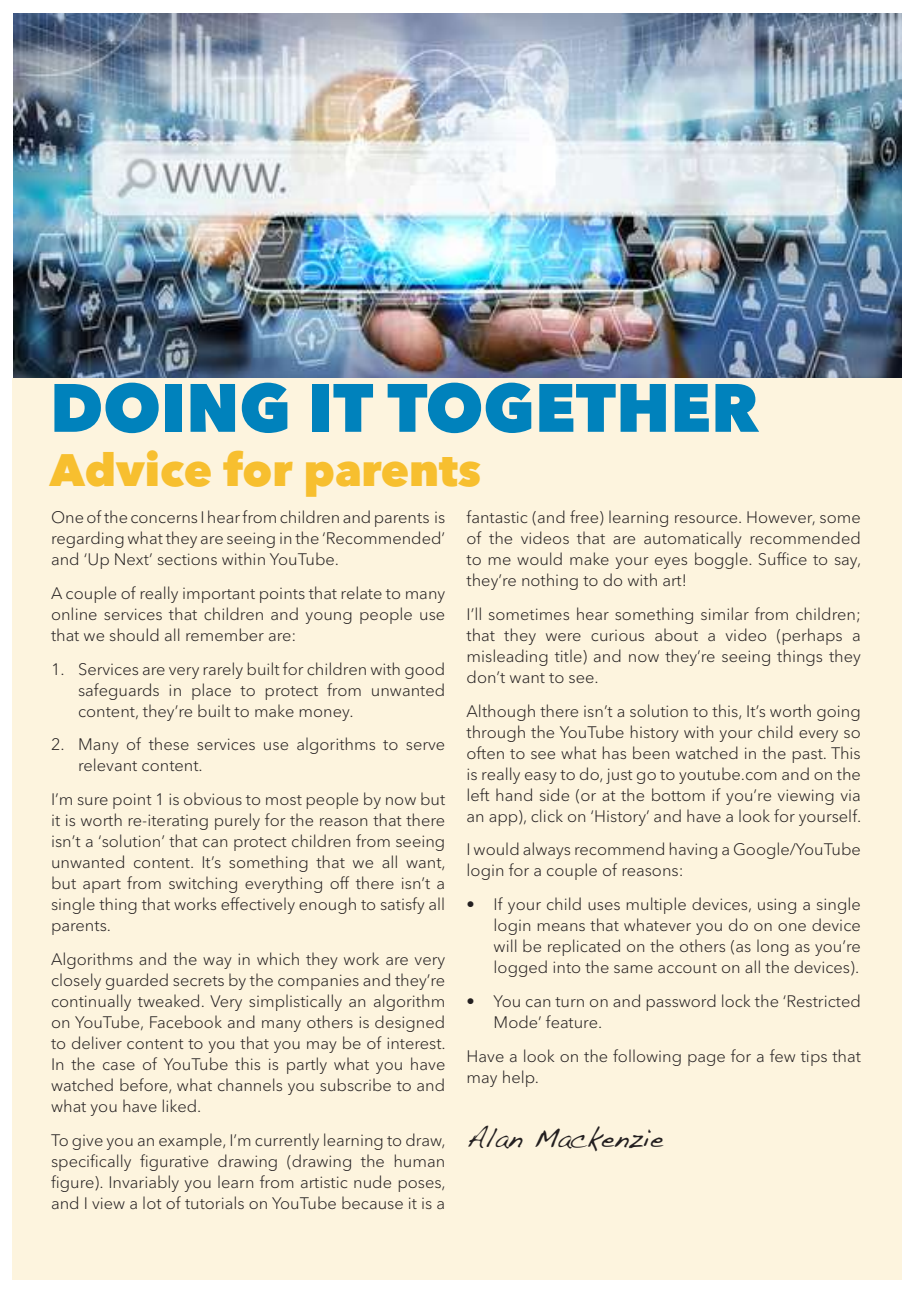
<style>
.page{position:relative;width:919px;height:1289px;background:#fff}
.page>*{position:absolute;margin:0;border:0;box-sizing:border-box;transform-origin:0 0}
.t1{font:800 67.5px "Avenir Next LT Pro";color:#0082bc}
.t2{font:800 45px "Avenir Next LT Pro";color:#f7bf2f}
.t3{font:27px "Handwriting Dakota";color:#231f20}
.t4{font:300 16.5px/21px "Avenir Next LT Pro";color:#231f20;text-align:justify}
</style>
<div class="page">
<img style="left:14px;top:14px;width:887px;height:364px">
<div style="left:13px;top:378px;width:888px;height:901px;background:#fdf4de"></div>
<h1 class="t1" style="left:50px;top:366px;width:710px">DOING IT TOGETHER</h1>
<h2 class="t2" style="left:50px;top:442px;width:433px">Advice for parents</h2>
<p class="t4" style="left:51px;top:506px;width:396px">One of the concerns I hear from children and parents is regarding what they are seeing in the ‘Recommended’ and ‘Up Next’ sections within YouTube.</p>
<p class="t4" style="left:51px;top:582px;width:396px">A couple of really important points that relate to many online services that children and young people use that we should all remember are:</p>
<p class="t4" style="left:78px;top:658px;width:369px;text-indent:-27px">1. Services are very rarely built for children with good safeguards in place to protect from unwanted content, they’re built to make money.</p>
<p class="t4" style="left:78px;top:734px;width:369px;text-indent:-27px">2. Many of these services use algorithms to serve relevant content.</p>
<p class="t4" style="left:51px;top:789px;width:396px">I’m sure point 1 is obvious to most people by now but it is worth re-iterating purely for the reason that there isn’t a ‘solution’ that can protect children from seeing unwanted content. It’s something that we all want, but apart from switching everything off there isn’t a single thing that works effectively enough to satisfy all parents.</p>
<p class="t4" style="left:51px;top:948px;width:396px">Algorithms and the way in which they work are very closely guarded secrets by the companies and they’re continually tweaked. Very simplistically an algorithm on YouTube, Facebook and many others is designed to deliver content to you that you may be of interest.<br>In the case of YouTube this is partly what you have watched before, what channels you subscribe to and what you have liked.</p>
<p class="t4" style="left:51px;top:1129px;width:396px">To give you an example, I’m currently learning to draw, specifically figurative drawing (drawing the human figure). Invariably you learn from artistic nude poses, and I view a lot of tutorials on YouTube because it is a</p>
<p class="t4" style="left:466px;top:506px;width:396px">fantastic (and free) learning resource. However, some of the videos that are automatically recommended to me would make your eyes boggle. Suffice to say, they’re nothing to do with art!</p>
<p class="t4" style="left:466px;top:603px;width:396px">I’ll sometimes hear something similar from children; that they were curious about a video (perhaps a misleading title) and now they’re seeing things they don’t want to see.</p>
<p class="t4" style="left:466px;top:700px;width:396px">Although there isn’t a solution to this, It’s worth going through the YouTube history with your child every so often to see what has been watched in the past. This is really easy to do, just go to youtube.com and on the left hand side (or at the bottom if you’re viewing via an app), click on ‘History’ and have a look for yourself.</p>
<p class="t4" style="left:466px;top:839px;width:396px">I would always recommend having a Google/YouTube login for a couple of reasons:</p>
<p class="t4" style="left:493px;top:894px;width:369px;text-indent:-27px">• If your child uses multiple devices, using a single login means that whatever you do on one device will be replicated on the others (as long as you’re logged into the same account on all the devices).</p>
<p class="t4" style="left:493px;top:990px;width:369px;text-indent:-27px">• You can turn on and password lock the ‘Restricted<br>Mode’ feature.</p>
<p class="t4" style="left:466px;top:1045px;width:396px">Have a look on the following page for a few tips that may help.</p>
<h3 class="t3" style="left:466px;top:1122px;width:198px">Alan Mackenzie</h3>
</div>
